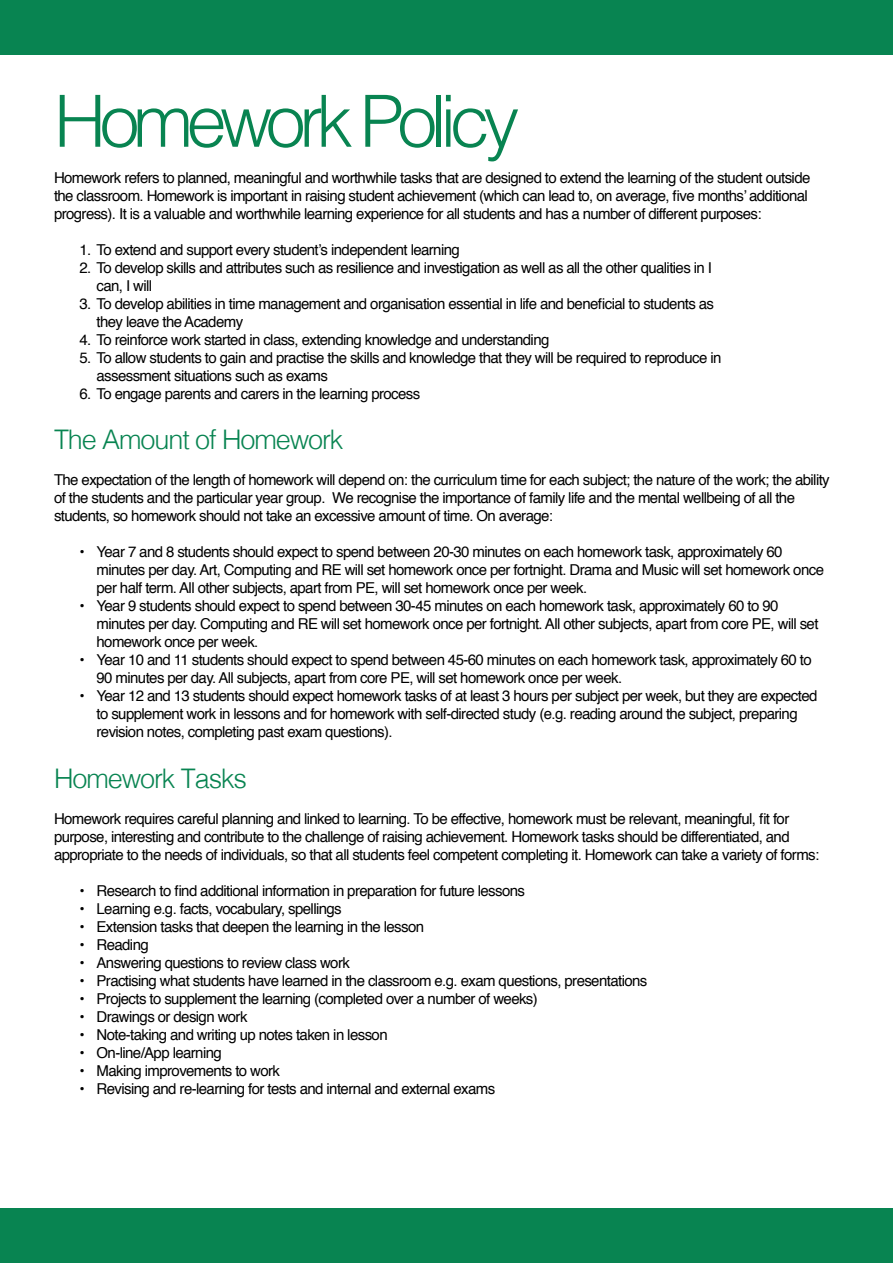
<style>
.page{position:relative;width:893px;height:1263px;background:#fff}
.page>*{position:absolute;margin:0;border:0;box-sizing:border-box;transform-origin:0 0}
.t1{font:300 72px "Helvetica";letter-spacing:-.09em;color:#088451}
.t2{font:300 27px "Helvetica";letter-spacing:-.04em;color:#088451}
.t3{font:15px/18px "Helvetica";letter-spacing:-.04em;color:#000}
</style>
<div class="page">
<div style="left:0;top:0;width:893px;height:54px;background:#088451"></div>
<div style="left:0;top:1209px;width:893px;height:54px;background:#088451"></div>
<h1 class="t1" style="left:54px;top:60px;width:467px">Homework Policy</h1>
<p class="t3" style="left:54px;top:169px;width:758px">Homework refers to planned, meaningful and worthwhile tasks that are designed to extend the learning of the student outside the classroom. Homework is important in raising student achievement (which can lead to, on average, five months’ additional progress). It is a valuable and worthwhile learning experience for all students and has a number of different purposes:</p>
<p class="t3" style="left:80px;top:241px;width:382px">1. To extend and support every student’s independent learning</p>
<p class="t3" style="left:97px;top:259px;width:617px;text-indent:-17px">2. To develop skills and attributes such as resilience and investigation as well as all the other qualities in I can, I will</p>
<p class="t3" style="left:97px;top:295px;width:619px;text-indent:-17px">3. To develop abilities in time management and organisation essential in life and beneficial to students as they leave the Academy</p>
<p class="t3" style="left:80px;top:331px;width:471px">4. To reinforce work started in class, extending knowledge and understanding</p>
<p class="t3" style="left:97px;top:349px;width:626px;text-indent:-17px">5. To allow students to gain and practise the skills and knowledge that they will be required to reproduce in assessment situations such as exams</p>
<p class="t3" style="left:80px;top:385px;width:342px">6. To engage parents and carers in the learning process</p>
<h2 class="t2" style="left:54px;top:417px;width:291px">The Amount of Homework</h2>
<p class="t3" style="left:54px;top:471px;width:777px">The expectation of the length of homework will depend on: the curriculum time for each subject; the nature of the work; the ability of the students and the particular year group. We recognise the importance of family life and the mental wellbeing of all the students, so homework should not take an excessive amount of time. On average:</p>
<p class="t3" style="left:97px;top:543px;width:729px;text-indent:-17px">• Year 7 and 8 students should expect to spend between 20‐30 minutes on each homework task, approximately 60 minutes per day. Art, Computing and RE will set homework once per fortnight. Drama and Music will set homework once per half term. All other subjects, apart from PE, will set homework once per week.</p>
<p class="t3" style="left:97px;top:597px;width:723px;text-indent:-17px">• Year 9 students should expect to spend between 30‐45 minutes on each homework task, approximately 60 to 90 minutes per day. Computing and RE will set homework once per fortnight. All other subjects, apart from core PE, will set homework once per week.</p>
<p class="t3" style="left:97px;top:651px;width:717px;text-indent:-17px">• Year 10 and 11 students should expect to spend between 45‐60 minutes on each homework task, approximately 60 to<br>90 minutes per day. All subjects, apart from core PE, will set homework once per week.</p>
<p class="t3" style="left:97px;top:687px;width:722px;text-indent:-17px">• Year 12 and 13 students should expect homework tasks of at least 3 hours per subject per week, but they are expected to supplement work in lessons and for homework with self‐directed study (e.g. reading around the subject, preparing revision notes, completing past exam questions).</p>
<h2 class="t2" style="left:54px;top:755px;width:194px">Homework Tasks</h2>
<p class="t3" style="left:54px;top:810px;width:767px">Homework requires careful planning and linked to learning. To be effective, homework must be relevant, meaningful, fit for purpose, interesting and contribute to the challenge of raising achievement. Homework tasks should be differentiated, and appropriate to the needs of individuals, so that all students feel competent completing it. Homework can take a variety of forms:</p>
<p class="t3" style="left:80px;top:882px;width:447px">• Research to find additional information in preparation for future lessons</p>
<p class="t3" style="left:80px;top:900px;width:264px">• Learning e.g. facts, vocabulary, spellings</p>
<p class="t3" style="left:80px;top:918px;width:346px">• Extension tasks that deepen the learning in the lesson</p>
<p class="t3" style="left:80px;top:936px;width:71px">• Reading</p>
<p class="t3" style="left:80px;top:954px;width:272px">• Answering questions to review class work</p>
<p class="t3" style="left:80px;top:972px;width:569px">• Practising what students have learned in the classroom e.g. exam questions, presentations</p>
<p class="t3" style="left:80px;top:990px;width:460px">• Projects to supplement the learning (completed over a number of weeks)</p>
<p class="t3" style="left:80px;top:1008px;width:170px">• Drawings or design work</p>
<p class="t3" style="left:80px;top:1026px;width:310px">• Note‐taking and writing up notes taken in lesson</p>
<p class="t3" style="left:80px;top:1044px;width:144px">• On‐line/App learning</p>
<p class="t3" style="left:80px;top:1062px;width:202px">• Making improvements to work</p>
<p class="t3" style="left:80px;top:1080px;width:417px">• Revising and re‐learning for tests and internal and external exams</p>
</div>
